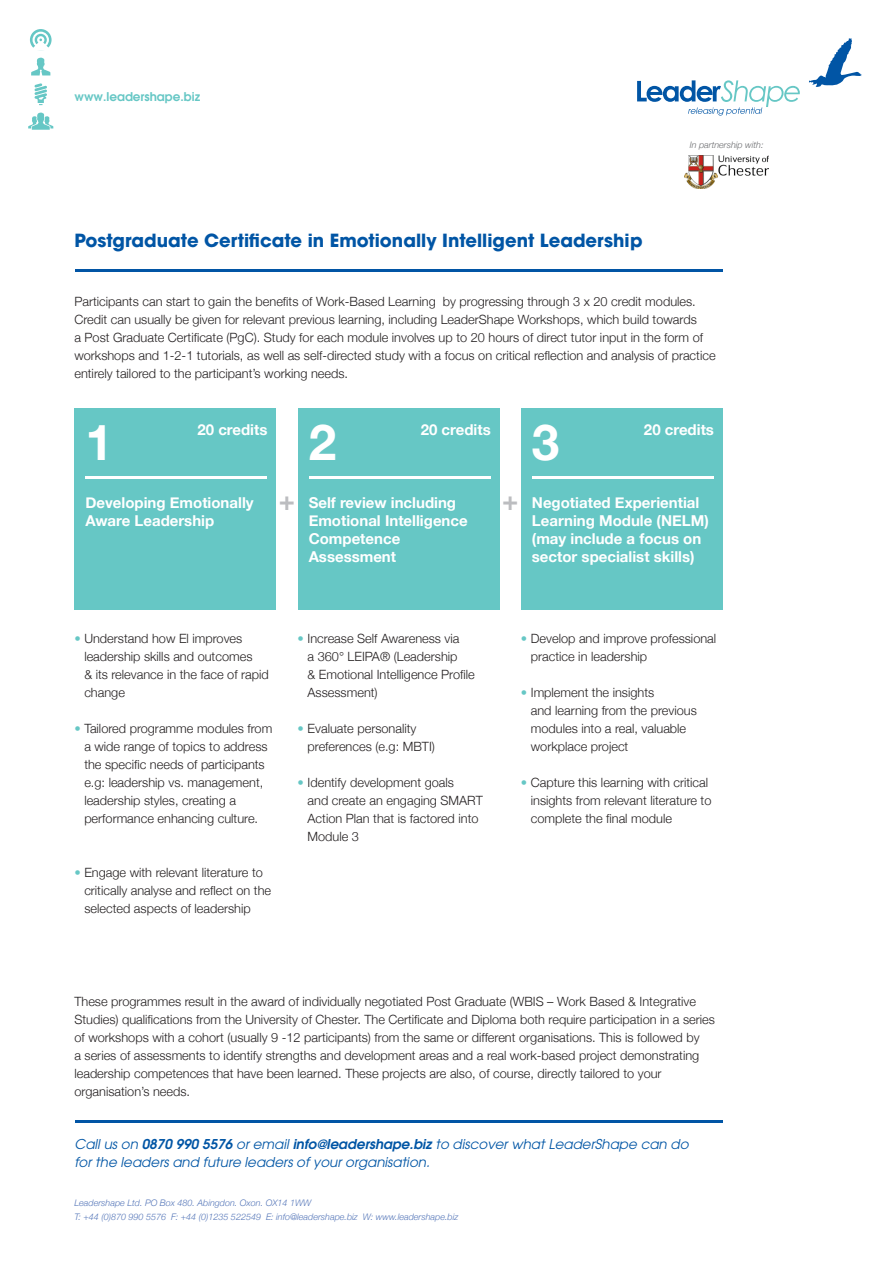
<style>
.page{position:relative;width:893px;height:1263px;background:#fff}
.page>*{position:absolute;margin:0;border:0;box-sizing:border-box;transform-origin:0 0}
.t1{font:700 49.5px "Helvetica Neue";color:#fff}
.t2{font:700 27px "Helvetica Neue";color:#bcbdc0}
.MAIN_SUB_HEADING{font:700 18px "ITC Avant Garde Pro";color:#0155a5}
.t3{font:700 15px/18px "Helvetica Neue";color:#fff}
.t4{font:italic 13.5px/18px "ITC Avant Garde Pro";color:#0155a5}
.BODY{font:300 12.75px/18px "Helvetica Neue";color:#231f20}
.t5{font:600 12px "ITC Avant Garde Pro";color:#66c7c5}
.t6{font:italic 300 9px/13.5px "Helvetica Neue";color:#5677b9}
.t7{font:italic 300 9px "Helvetica Neue";color:#6c6d70}
.s1{color:#66c7c5}
.s2{font-weight:600}
</style>
<div class="page">
<svg style="left:30px;top:29px;width:22px;height:22px"></svg>
<svg style="left:33px;top:32px;width:16px;height:16px"></svg>
<svg style="left:35px;top:34px;width:12px;height:12px"></svg>
<svg style="left:37px;top:36px;width:7px;height:7px"></svg>
<svg style="left:30px;top:39px;width:22px;height:12px"></svg>
<svg style="left:34px;top:83px;width:13px;height:22px"></svg>
<svg style="left:28px;top:112px;width:25px;height:18px"></svg>
<svg style="left:31px;top:57px;width:19px;height:18px"></svg>
<hr style="left:75px;top:1120px;width:648px;height:2px;background:#0155a5">
<svg style="left:809px;top:38px;width:53px;height:49px"></svg>
<svg style="left:637px;top:80px;width:163px;height:36px"></svg>
<img style="left:684px;top:155px;width:84px;height:34px">
<hr style="left:75px;top:270px;width:648px;height:2px;background:#0155a5">
<div style="left:74px;top:408px;width:202px;height:202px;background:#66c7c5"></div>
<hr style="left:85px;top:476px;width:182px;height:3px;background:#fff">
<div style="left:298px;top:408px;width:202px;height:202px;background:#66c7c5"></div>
<hr style="left:309px;top:476px;width:181px;height:3px;background:#fff">
<div style="left:521px;top:408px;width:202px;height:202px;background:#66c7c5"></div>
<hr style="left:532px;top:476px;width:182px;height:3px;background:#fff">
<p class="t5" style="left:74px;top:89px;width:127px">www.leadershape.biz</p>
<p class="MAIN_SUB_HEADING" style="left:74px;top:229px;width:570px">Postgraduate Certificate in Emotionally Intelligent Leadership</p>
<p class="t7" style="left:690px;top:140px;width:75px">In partnership with:</p>
<p class="BODY" style="left:74px;top:292px;width:643px">Participants can start to gain the benefits of Work-Based Learning by progressing through 3 x 20 credit modules.<br>Credit can usually be given for relevant previous learning, including LeaderShape Workshops, which build towards<br>a Post Graduate Certificate (PgC). Study for each module involves up to 20 hours of direct tutor input in the form of workshops and 1-2-1 tutorials, as well as self-directed study with a focus on critical reflection and analysis of practice entirely tailored to the participant’s working needs.</p>
<p class="t1" style="left:85px;top:412px;width:29px">1</p>
<p class="t3" style="left:197px;top:420px;width:72px">20 credits</p>
<p class="t3" style="left:85px;top:494px;width:170px">Developing Emotionally<br>Aware Leadership</p>
<p class="t2" style="left:279px;top:484px;width:18px">+</p>
<p class="t1" style="left:309px;top:412px;width:29px">2</p>
<p class="t3" style="left:421px;top:420px;width:72px">20 credits</p>
<p class="t1" style="left:532px;top:412px;width:29px">3</p>
<p class="t3" style="left:644px;top:420px;width:72px">20 credits</p>
<p class="t3" style="left:309px;top:494px;width:161px">Self review including<br>Emotional Intelligence<br>Competence<br>Assessment</p>
<p class="t2" style="left:502px;top:484px;width:18px">+</p>
<p class="t3" style="left:532px;top:494px;width:178px">Negotiated Experiential<br>Learning Module (NELM) (may include a focus on sector specialist skills)</p>
<p class="BODY" style="left:84px;top:629px;width:186px;text-indent:-10px"><span class="s1">•</span> Understand how El improves leadership skills and outcomes<br>&amp; its relevance in the face of rapid change</p>
<p class="BODY" style="left:84px;top:719px;width:190px;text-indent:-10px"><span class="s1">•</span> Tailored programme modules from a wide range of topics to address the specific needs of participants e.g: leadership vs. management, leadership styles, creating a performance enhancing culture.</p>
<p class="BODY" style="left:84px;top:863px;width:188px;text-indent:-10px"><span class="s1">•</span> Engage with relevant literature to critically analyse and reflect on the selected aspects of leadership</p>
<p class="BODY" style="left:308px;top:629px;width:169px;text-indent:-10px"><span class="s1">•</span> Increase Self Awareness via<br>a 360° LEIPA® (Leadership<br>&amp; Emotional Intelligence Profile<br>Assessment)</p>
<p class="BODY" style="left:308px;top:719px;width:129px;text-indent:-10px"><span class="s1">•</span> Evaluate personality preferences (e.g: MBTI)</p>
<p class="BODY" style="left:308px;top:773px;width:177px;text-indent:-10px"><span class="s1">•</span> Identify development goals<br>and create an engaging SMART<br>Action Plan that is factored into<br>Module 3</p>
<p class="BODY" style="left:531px;top:629px;width:187px;text-indent:-10px"><span class="s1">•</span> Develop and improve professional practice in leadership</p>
<p class="BODY" style="left:531px;top:683px;width:168px;text-indent:-10px"><span class="s1">•</span> Implement the insights<br>and learning from the previous modules into a real, valuable workplace project</p>
<p class="BODY" style="left:531px;top:773px;width:182px;text-indent:-10px"><span class="s1">•</span> Capture this learning with critical insights from relevant literature to complete the final module</p>
<p class="BODY" style="left:74px;top:992px;width:642px">These programmes result in the award of individually negotiated Post Graduate (WBIS – Work Based &amp; Integrative Studies) qualifications from the University of Chester. The Certificate and Diploma both require participation in a series of workshops with a cohort (usually 9 -12 participants) from the same or different organisations. This is followed by<br>a series of assessments to identify strengths and development areas and a real work-based project demonstrating leadership competences that have been learned. These projects are also, of course, directly tailored to your organisation’s needs.</p>
<p class="t4" style="left:74px;top:1135px;width:616px">Call us on <span class="s2">0870 990 5576</span> or email <span class="s2">info@leadershape.biz</span> to discover what LeaderShape can do for the leaders and future leaders of your organisation.</p>
<p class="t6" style="left:74px;top:1196px;width:385px">Leadershape Ltd. PO Box 480. Abingdon. Oxon. OX14 1WW<br>T: +44 (0)870 990 5576 F: +44 (0)1235 522549 E: info@leadershape.biz W: www.leadershape.biz</p>
</div>
